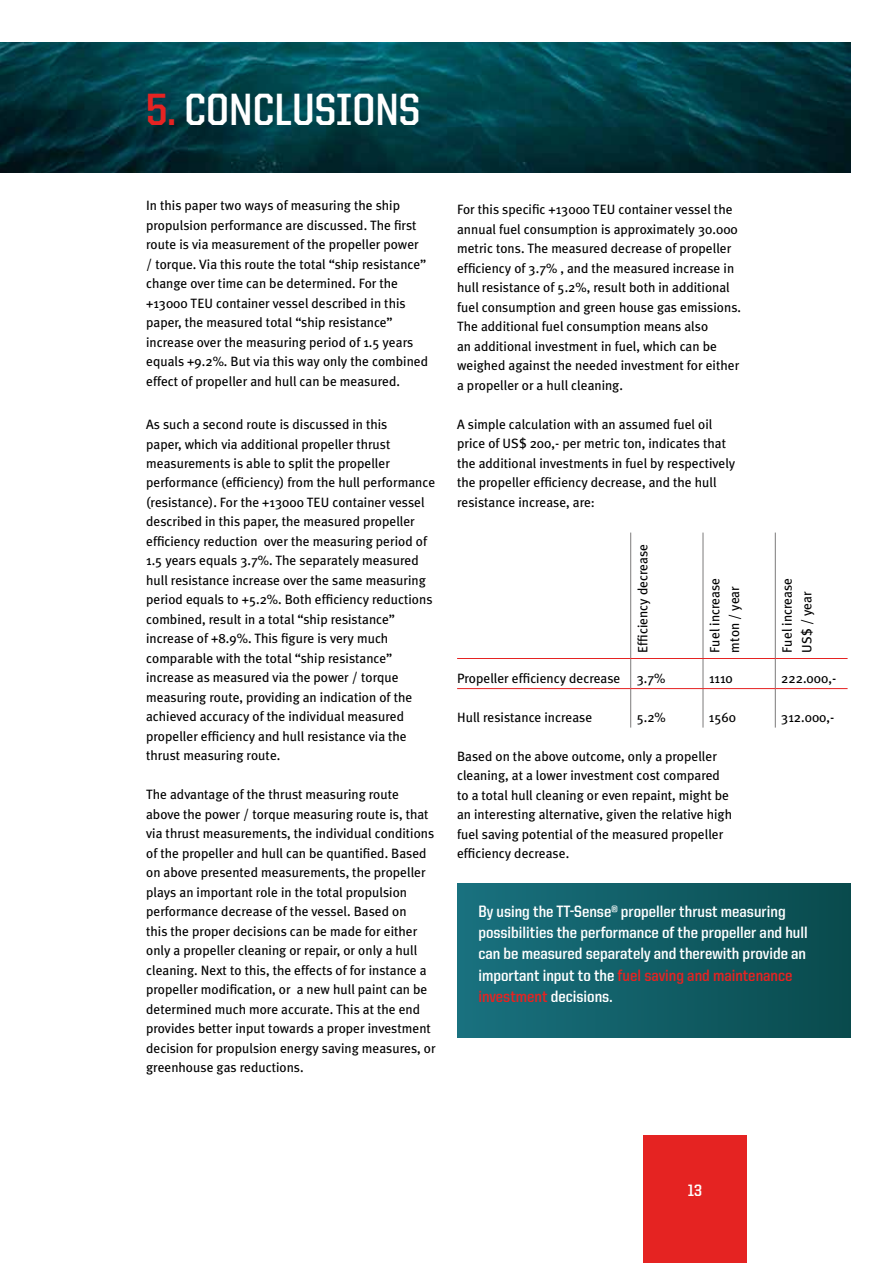
<style>
.page{position:relative;width:893px;height:1263px;background:#fff}
.page>*{position:absolute;margin:0;border:0;box-sizing:border-box;transform-origin:0 0}
.t1{font:700 45.3px "United Sans Semi Cond";letter-spacing:.47em;color:#fff}
.t2{font:700 16.5px/21px "United Sans Semi Cond";color:#fff}
.t3{font:13.5px/19.5px "Meta Plus";color:#000}
.s1{color:#e52322}
</style>
<div class="page">
<img style="left:0;top:43px;width:850px;height:129px">
<div style="left:643px;top:1135px;width:104px;height:128px;background:#e52322"></div>
<hr style="left:630px;top:533px;width:1px;height:125px;background:#7c7b7b">
<hr style="left:703px;top:533px;width:1px;height:125px;background:#7c7b7b">
<hr style="left:775px;top:533px;width:1px;height:125px;background:#7c7b7b">
<svg style="left:630px;top:659px;width:1px;height:29px"></svg>
<svg style="left:703px;top:659px;width:1px;height:29px"></svg>
<svg style="left:775px;top:659px;width:1px;height:29px"></svg>
<hr style="left:630px;top:689px;width:1px;height:39px;background:#7c7b7b">
<hr style="left:703px;top:689px;width:1px;height:39px;background:#7c7b7b">
<hr style="left:775px;top:689px;width:1px;height:39px;background:#7c7b7b">
<hr style="left:457px;top:658px;width:174px;height:1px;background:#e52322">
<hr style="left:631px;top:658px;width:72px;height:1px;background:#e52322">
<hr style="left:703px;top:658px;width:72px;height:1px;background:#e52322">
<hr style="left:775px;top:658px;width:73px;height:1px;background:#e52322">
<hr style="left:457px;top:688px;width:174px;height:1px;background:#e52322">
<hr style="left:631px;top:688px;width:72px;height:1px;background:#e52322">
<hr style="left:703px;top:688px;width:72px;height:1px;background:#e52322">
<hr style="left:775px;top:688px;width:73px;height:1px;background:#e52322">
<div style="left:457px;top:884px;width:393px;height:153px;background:linear-gradient(to right,#19717f,#094a4c)"></div>
<h1 class="t1" style="left:146px;top:85px;width:229px"><span class="s1">5.</span> Conclusions</h1>
<p class="t3" style="left:146px;top:196px;width:283px">In this paper two ways of measuring the ship propulsion performance are discussed. The first route is via measurement of the propeller power / torque. Via this route the total “ship resistance” change over time can be determined. For the +13000 TEU container vessel described in this paper, the measured total “ship resistance” increase over the measuring period of 1.5 years equals +9.2%. But via this way only the combined effect of propeller and hull can be measured.</p>
<p class="t3" style="left:146px;top:414px;width:291px">As such a second route is discussed in this<br>paper, which via additional propeller thrust measurements is able to split the propeller performance (efficiency) from the hull performance (resistance). For the +13000 TEU container vessel described in this paper, the measured propeller efficiency reduction over the measuring period of 1.5 years equals 3.7%. The separately measured hull resistance increase over the same measuring period equals to +5.2%. Both efficiency reductions combined, result in a total “ship resistance” increase of +8.9%. This figure is very much comparable with the total “ship resistance” increase as measured via the power / torque measuring route, providing an indication of the achieved accuracy of the individual measured propeller efficiency and hull resistance via the thrust measuring route.</p>
<p class="t3" style="left:146px;top:785px;width:291px">The advantage of the thrust measuring route above the power / torque measuring route is, that via thrust measurements, the individual conditions of the propeller and hull can be quantified. Based on above presented measurements, the propeller plays an important role in the total propulsion performance decrease of the vessel. Based on<br>this the proper decisions can be made for either only a propeller cleaning or repair, or only a hull cleaning. Next to this, the effects of for instance a propeller modification, or a new hull paint can be determined much more accurate. This at the end provides better input towards a proper investment decision for propulsion energy saving measures, or greenhouse gas reductions.</p>
<p class="t3" style="left:457px;top:200px;width:285px">For this specific +13000 TEU container vessel the annual fuel consumption is approximately 30.000 metric tons. The measured decrease of propeller efficiency of 3.7% , and the measured increase in hull resistance of 5.2%, result both in additional fuel consumption and green house gas emissions.<br>The additional fuel consumption means also<br>an additional investment in fuel, which can be weighed against the needed investment for either a propeller or a hull cleaning.</p>
<p class="t3" style="left:457px;top:414px;width:280px">A simple calculation with an assumed fuel oil price of US$ 200,- per metric ton, indicates that the additional investments in fuel by respectively the propeller efficiency decrease, and the hull resistance increase, are:</p>
<p class="t3" style="left:633px;top:652px;width:110px;rotate:-90deg">Efficiency decrease</p>
<p class="t3" style="left:705px;top:652px;width:76px;rotate:-90deg">Fuel increase mton / year</p>
<p class="t3" style="left:777px;top:652px;width:76px;rotate:-90deg">Fuel increase<br>US$ / year</p>
<p class="t3" style="left:457px;top:668px;width:210px">Propeller efficiency decrease 3.7%</p>
<p class="t3" style="left:709px;top:668px;width:25px">1110</p>
<p class="t3" style="left:781px;top:668px;width:56px">222.000,-</p>
<p class="t3" style="left:457px;top:707px;width:137px">Hull resistance increase</p>
<p class="t3" style="left:637px;top:707px;width:31px">5.2%</p>
<p class="t3" style="left:709px;top:707px;width:29px">1560</p>
<p class="t3" style="left:781px;top:707px;width:55px">312.000,-</p>
<p class="t3" style="left:457px;top:746px;width:276px">Based on the above outcome, only a propeller cleaning, at a lower investment cost compared to a total hull cleaning or even repaint, might be an interesting alternative, given the relative high fuel saving potential of the measured propeller efficiency decrease.</p>
<p class="t2" style="left:478px;top:901px;width:331px">By using the TT-Sense® propeller thrust measuring possibilities the performance of the propeller and hull can be measured separately and therewith provide an important input to the <span class="s1">fuel saving and maintenance investment</span> decisions.</p>
<p class="t2" style="left:688px;top:1179px;width:16px">13</p>
</div>
